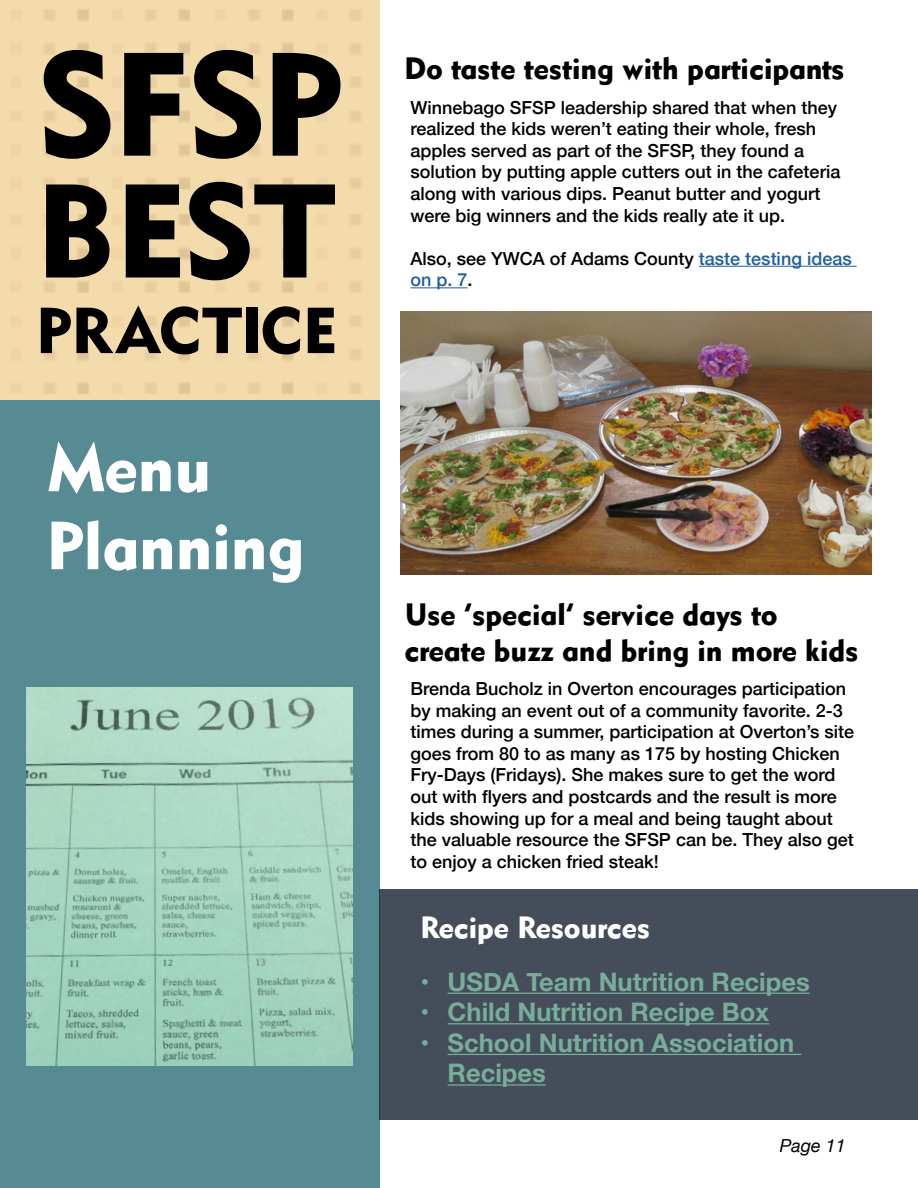
<style>
.page{position:relative;width:918px;height:1188px;background:#fff}
.page>*{position:absolute;margin:0;border:0;box-sizing:border-box;transform-origin:0 0}
.t1{font:142.5px "Cg Gothic No 3";color:#000}
.t2{font:129px "Cg Gothic No 3";color:#000}
.t3{font:66px/78px "Cg Gothic No 3";color:#fff}
.t4{font:63px "Cg Gothic No 3";color:#000}
.t5{font:30px/36px "Cg Gothic No 3";color:#000}
.t6{font:30px "Cg Gothic No 3";color:#fff}
.t7{font:700 25.5px/30.6px "Helvetica Neue";color:#76ae99}
.t8{font:500 18px/21.6px "Helvetica Neue";color:#000}
.t9{font:italic 18px "Helvetica Neue";color:#000}
.s1{color:#215e9e}
</style>
<div class="page">
<div style="left:0;top:0;width:380px;height:401px;background:#f4dbab"></div>
<div style="left:0;top:401px;width:380px;height:787px;background:#578b94"></div>
<hr style="left:699px;top:266px;width:158px;height:1px;background:#215e9e">
<hr style="left:411px;top:287px;width:57px;height:1px;background:#215e9e">
<img style="left:26px;top:688px;width:326px;height:378px">
<img style="left:400px;top:311px;width:471px;height:263px">
<div style="left:380px;top:889px;width:538px;height:231px;background:#454d5b"></div>
<hr style="left:448px;top:993px;width:362px;height:1px;background:#76ae99">
<hr style="left:448px;top:1023px;width:321px;height:1px;background:#76ae99">
<hr style="left:448px;top:1054px;width:353px;height:1px;background:#76ae99">
<hr style="left:448px;top:1084px;width:98px;height:2px;background:#76ae99">
<h1 class="t1" style="left:41px;top:18px;width:302px">SFSP</h1>
<h3 class="t5" style="left:405px;top:51px;width:442px">Do taste testing with participants</h3>
<p class="t8" style="left:411px;top:95px;width:431px">Winnebago SFSP leadership shared that when they realized the kids weren’t eating their whole, fresh apples served as part of the SFSP, they found a solution by putting apple cutters out in the cafeteria along with various dips. Peanut butter and yogurt were big winners and the kids really ate it up.</p>
<p class="t8" style="left:411px;top:246px;width:443px">Also, see YWCA of Adams County <span class="s1">taste testing ideas on p. 7</span>.</p>
<h2 class="t2" style="left:37px;top:153px;width:303px">BEST</h2>
<h3 class="t4" style="left:37px;top:292px;width:303px">PRACTICE</h3>
<h3 class="t3" style="left:47px;top:429px;width:258px">Menu<br>Planning</h3>
<h3 class="t5" style="left:405px;top:596px;width:455px">Use ‘special’ service days to create buzz and bring in more kids</h3>
<p class="t8" style="left:411px;top:676px;width:445px">Brenda Bucholz in Overton encourages participation by making an event out of a community favorite. 2-3 times during a summer, participation at Overton’s site goes from 80 to as many as 175 by hosting Chicken Fry-Days (Fridays). She makes sure to get the word out with flyers and postcards and the result is more kids showing up for a meal and being taught about the valuable resource the SFSP can be. They also get to enjoy a chicken fried steak!</p>
<h3 class="t6" style="left:421px;top:910px;width:231px">Recipe Resources</h3>
<h3 class="t7" style="left:421px;top:967px;width:391px">• USDA Team Nutrition Recipes</h3>
<h3 class="t7" style="left:421px;top:998px;width:350px">• Child Nutrition Recipe Box</h3>
<h3 class="t7" style="left:448px;top:1028px;width:348px;text-indent:-27px">• School Nutrition Association<br>Recipes</h3>
<p class="t9" style="left:780px;top:1132px;width:68px">Page 11</p>
</div>
